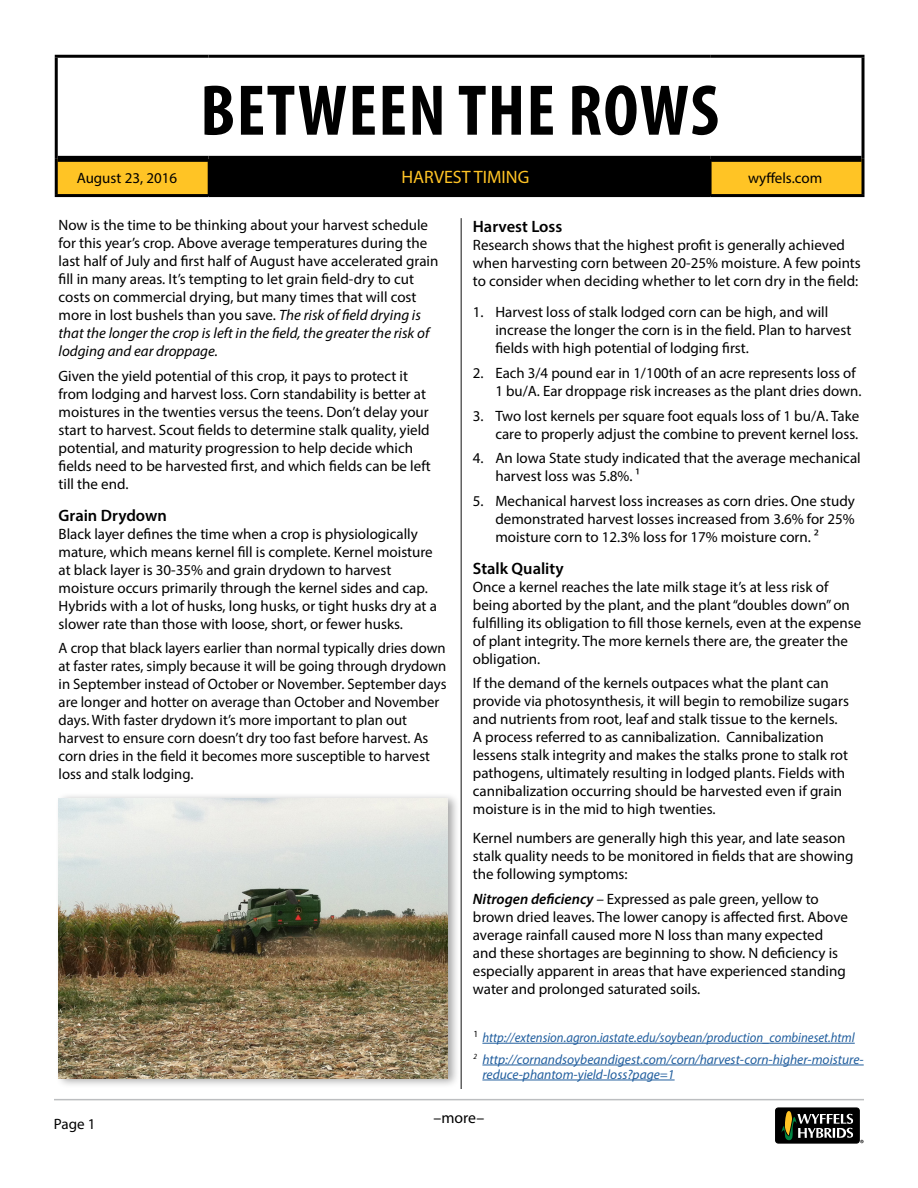
<style>
.page{position:relative;width:918px;height:1188px;background:#fff}
.page>*{position:absolute;margin:0;border:0;box-sizing:border-box;transform-origin:0 0}
.t1{font:700 condensed 72.45px "Myriad Pro";letter-spacing:.02em;color:#000}
.t2{font:18px "Myriad Pro";color:#ffc425}
.t3{font:600 16.5px "Myriad Pro";color:#000}
.t4{font:15.75px "Myriad Pro";color:#000}
.t5{font:15px/18px "Myriad Pro";color:#000}
.t6{font:italic 13.5px/21.8px "Myriad Pro";color:#215e9e;scale:.94 1}
.t7{font:italic 13.5px "Myriad Pro";color:#215e9e}
.s1{font-style:italic}
.s2{font-weight:600;font-style:italic}
</style>
<div class="page">
<svg style="left:860px;top:1140px;width:4px;height:3px"></svg>
<div style="left:776px;top:1108px;width:83px;height:35px;background:#000;border-radius:3px"></div>
<div style="left:776px;top:1108px;width:83px;height:35px;border:1px solid #000;border-radius:3px"></div>
<svg style="left:781px;top:1111px;width:72px;height:29px"></svg>
<hr style="left:54px;top:1099px;width:810px;height:1px;background:#bcbec0">
<div style="left:58px;top:162px;width:804px;height:32px;background:#ffc425"></div>
<div style="left:208px;top:159px;width:503px;height:37px;background:#000"></div>
<hr style="left:710px;top:162px;width:2px;height:32px;background:#000">
<hr style="left:55px;top:55px;width:153px;height:3px;background:#000">
<hr style="left:55px;top:58px;width:3px;height:101px;background:#000">
<hr style="left:208px;top:55px;width:503px;height:3px;background:#000">
<hr style="left:711px;top:55px;width:154px;height:3px;background:#000">
<hr style="left:862px;top:58px;width:3px;height:101px;background:#000">
<hr style="left:55px;top:159px;width:3px;height:35px;background:#000">
<hr style="left:862px;top:159px;width:3px;height:35px;background:#000">
<div style="left:58px;top:156px;width:150px;height:6px;background:#000"></div>
<div style="left:208px;top:156px;width:503px;height:6px;background:#000"></div>
<div style="left:711px;top:156px;width:151px;height:6px;background:#000"></div>
<hr style="left:55px;top:194px;width:153px;height:3px;background:#000">
<hr style="left:208px;top:194px;width:503px;height:3px;background:#000">
<hr style="left:711px;top:194px;width:154px;height:3px;background:#000">
<div style="left:88px;top:165px;width:103px;height:22px;background:#ffc425"></div>
<div style="left:734px;top:169px;width:103px;height:21px;background:#ffc425"></div>
<hr style="left:461px;top:218px;width:1px;height:871px;background:#000">
<div style="left:55px;top:792px;width:405px;height:297px;background:#000;opacity:.35"></div>
<img style="left:59px;top:798px;width:389px;height:280px">
<hr style="left:482px;top:1043px;width:373px;height:1px;background:#215e9e">
<hr style="left:482px;top:1065px;width:382px;height:1px;background:#215e9e">
<hr style="left:482px;top:1080px;width:193px;height:1px;background:#215e9e">
<h1 class="t1" style="left:200px;top:65px;width:520px">BETWEEN THE ROWS</h1>
<p class="t5" style="left:77px;top:168px;width:102px">August 23, 2016</p>
<p class="t2" style="left:401px;top:166px;width:130px">HARVEST TIMING</p>
<p class="t5" style="left:59px;top:216px;width:381px">Now is the time to be thinking about your harvest schedule for this year’s crop. Above average temperatures during the last half of July and first half of August have accelerated grain fill in many areas. It’s tempting to let grain field-dry to cut costs on commercial drying, but many times that will cost more in lost bushels than you save. <span class="s1">The risk of field drying is that the longer the crop is left in the field, the greater the risk of lodging and ear droppage.</span></p>
<p class="t5" style="left:59px;top:367px;width:374px">Given the yield potential of this crop, it pays to protect it from lodging and harvest loss. Corn standability is better at moistures in the twenties versus the teens. Don’t delay your start to harvest. Scout fields to determine stalk quality, yield potential, and maturity progression to help decide which fields need to be harvested first, and which fields can be left till the end.</p>
<p class="t3" style="left:59px;top:505px;width:110px">Grain Drydown</p>
<p class="t5" style="left:59px;top:524px;width:380px">Black layer defines the time when a crop is physiologically mature, which means kernel fill is complete. Kernel moisture at black layer is 30-35% and grain drydown to harvest moisture occurs primarily through the kernel sides and cap.<br>Hybrids with a lot of husks, long husks, or tight husks dry at a slower rate than those with loose, short, or fewer husks.</p>
<p class="t5" style="left:59px;top:639px;width:389px">A crop that black layers earlier than normal typically dries down at faster rates, simply because it will be going through drydown in September instead of October or November. September days are longer and hotter on average than October and November days. With faster drydown it’s more important to plan out harvest to ensure corn doesn’t dry too fast before harvest. As corn dries in the field it becomes more susceptible to harvest loss and stalk lodging.</p>
<p class="t5" style="left:748px;top:168px;width:76px">wyffels.com</p>
<p class="t3" style="left:473px;top:216px;width:91px">Harvest Loss</p>
<p class="t5" style="left:473px;top:235px;width:389px">Research shows that the highest profit is generally achieved when harvesting corn between 20-25% moisture. A few points to consider when deciding whether to let corn dry in the field:</p>
<p class="t5" style="left:495px;top:303px;width:357px;text-indent:-22px">1. Harvest loss of stalk lodged corn can be high, and will increase the longer the corn is in the field. Plan to harvest fields with high potential of lodging first.</p>
<p class="t5" style="left:495px;top:364px;width:368px;text-indent:-22px">2. Each 3/4 pound ear in 1/100th of an acre represents loss of<br>1 bu/A. Ear droppage risk increases as the plant dries down.</p>
<p class="t5" style="left:473px;top:406px;width:388px;text-align:right">3. Two lost kernels per square foot equals loss of 1 bu/A. Take care to properly adjust the combine to prevent kernel loss.</p>
<p class="t5" style="left:495px;top:449px;width:367px;text-indent:-22px">4. An Iowa State study indicated that the average mechanical harvest loss was 5.8%. 1</p>
<p class="t5" style="left:495px;top:492px;width:361px;text-align:justify;text-indent:-22px">5. Mechanical harvest loss increases as corn dries. One study demonstrated harvest losses increased from 3.6% for 25% moisture corn to 12.3% loss for 17% moisture corn. 2</p>
<p class="t3" style="left:473px;top:558px;width:92px">Stalk Quality</p>
<p class="t5" style="left:473px;top:577px;width:390px">Once a kernel reaches the late milk stage it’s at less risk of being aborted by the plant, and the plant “doubles down” on fulfilling its obligation to fill those kernels, even at the expense of plant integrity. The more kernels there are, the greater the obligation.</p>
<p class="t5" style="left:473px;top:674px;width:378px">If the demand of the kernels outpaces what the plant can provide via photosynthesis, it will begin to remobilize sugars and nutrients from root, leaf and stalk tissue to the kernels.<br>A process referred to as cannibalization. Cannibalization lessens stalk integrity and makes the stalks prone to stalk rot pathogens, ultimately resulting in lodged plants. Fields with cannibalization occurring should be harvested even if grain moisture is in the mid to high twenties.</p>
<p class="t5" style="left:473px;top:829px;width:382px">Kernel numbers are generally high this year, and late season stalk quality needs to be monitored in fields that are showing the following symptoms:</p>
<p class="t5" style="left:473px;top:890px;width:377px"><span class="s2">Nitrogen deficiency</span> <span class="s1">–</span> Expressed as pale green, yellow to brown dried leaves. The lower canopy is affected first. Above average rainfall caused more N loss than many expected and these shortages are beginning to show. N deficiency is especially apparent in areas that have experienced standing water and prolonged saturated soils.</p>
<p class="t5" style="left:54px;top:1114px;width:43px">Page 1</p>
<p class="t6" style="left:473px;top:1026px;width:417px"><sup>1</sup> http://extension.agron.iastate.edu/soybean/production_combineset.html<br><sup>2</sup> http://cornandsoybeandigest.com/corn/harvest-corn-higher-moisture-</p>
<p class="t7" style="left:482px;top:1066px;width:194px">reduce-phantom-yield-loss?page=1</p>
<p class="t4" style="left:434px;top:1109px;width:52px">–more–</p>
</div>
